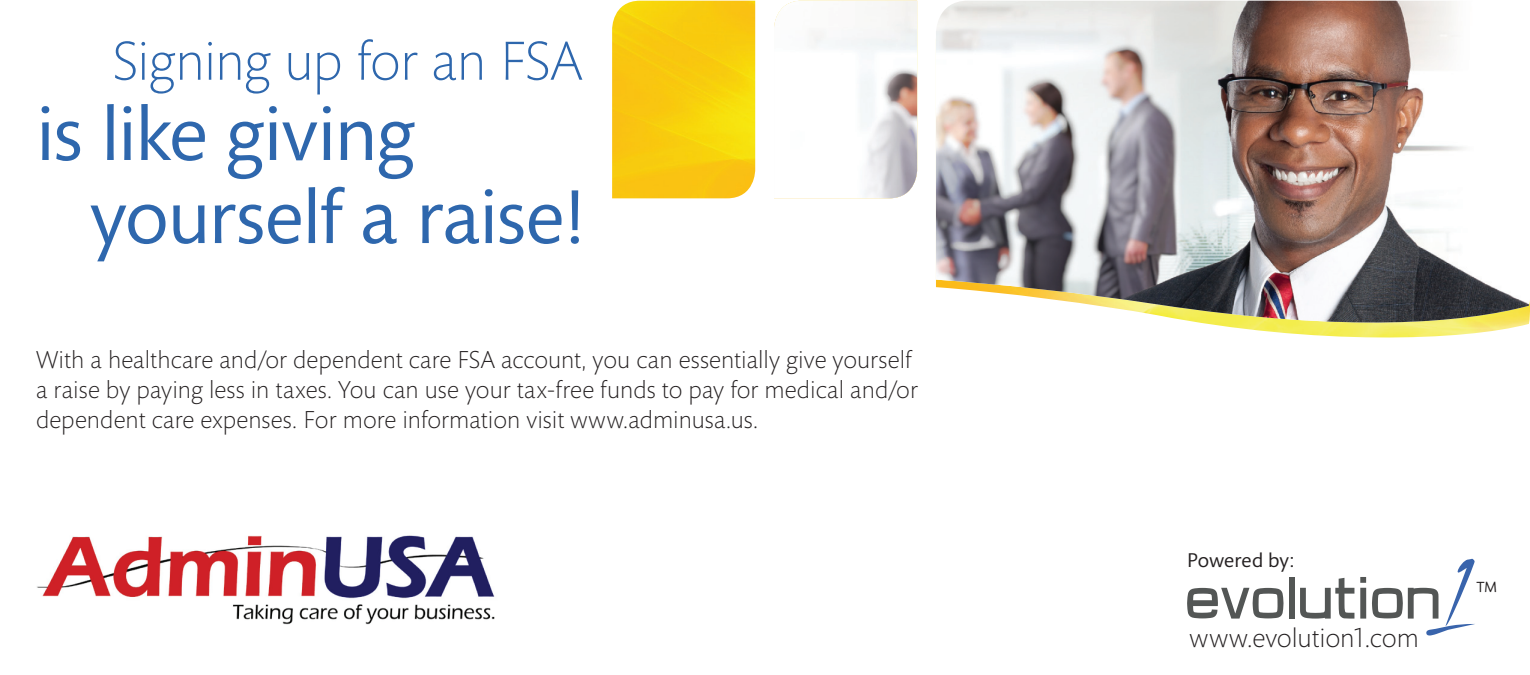
<style>
.page{position:relative;width:1530px;height:675px;background:#fff}
.page>*{position:absolute;margin:0;border:0;box-sizing:border-box;transform-origin:0 0}
.t1{font:78px "Mundo Sans Std";letter-spacing:-.01em;color:#2e67ad}
.t2{font:300 56px "Mundo Sans Std";letter-spacing:-.015em;color:#2e67ad}
.t3{font:300 34.25px "Mundo Sans Std";color:#231f20}
.t4{font:300 27.25px "Mundo Sans Std";letter-spacing:-.005em;color:#231f20}
.t5{font:300 25px/30px "Mundo Sans Std";letter-spacing:.005em;color:#231f20}
.t6{font:20.25px "Mundo Sans Std";letter-spacing:.01em;color:#231f20}
</style>
<div class="page">
<img style="left:612px;top:1px;width:864px;height:337px">
<svg style="left:774px;top:325px;width:750px;height:8px"></svg>
<img style="left:774px;top:1px;width:756px;height:324px">
<svg style="left:1187px;top:588px;width:97px;height:31px"></svg>
<div style="left:1289px;top:577px;width:6px;height:42px;background:#535655"></div>
<svg style="left:1300px;top:578px;width:54px;height:41px"></svg>
<div style="left:1360px;top:588px;width:6px;height:31px;background:#535655"></div>
<svg style="left:1360px;top:577px;width:6px;height:6px"></svg>
<svg style="left:1372px;top:559px;width:103px;height:77px"></svg>
<img style="left:37px;top:535px;width:458px;height:90px">
<h2 class="t2" style="left:112px;top:31px;width:472px">Signing up for an FSA</h2>
<h1 class="t1" style="left:36px;top:92px;width:380px">is like giving</h1>
<h1 class="t1" style="left:90px;top:175px;width:500px">yourself a raise!</h1>
<p class="t5" style="left:36px;top:345px;width:883px">With a healthcare and/or dependent care FSA account, you can essentially give yourself a raise by paying less in taxes. You can use your tax-free funds to pay for medical and/or dependent care expenses. For more information visit www.adminusa.us.</p>
<p class="t6" style="left:1187px;top:550px;width:108px">Powered by:</p>
<p class="t4" style="left:1190px;top:623px;width:231px">www.evolution1.com</p>
<h3 class="t3" style="left:1475px;top:575px;width:24px">™</h3>
</div>
